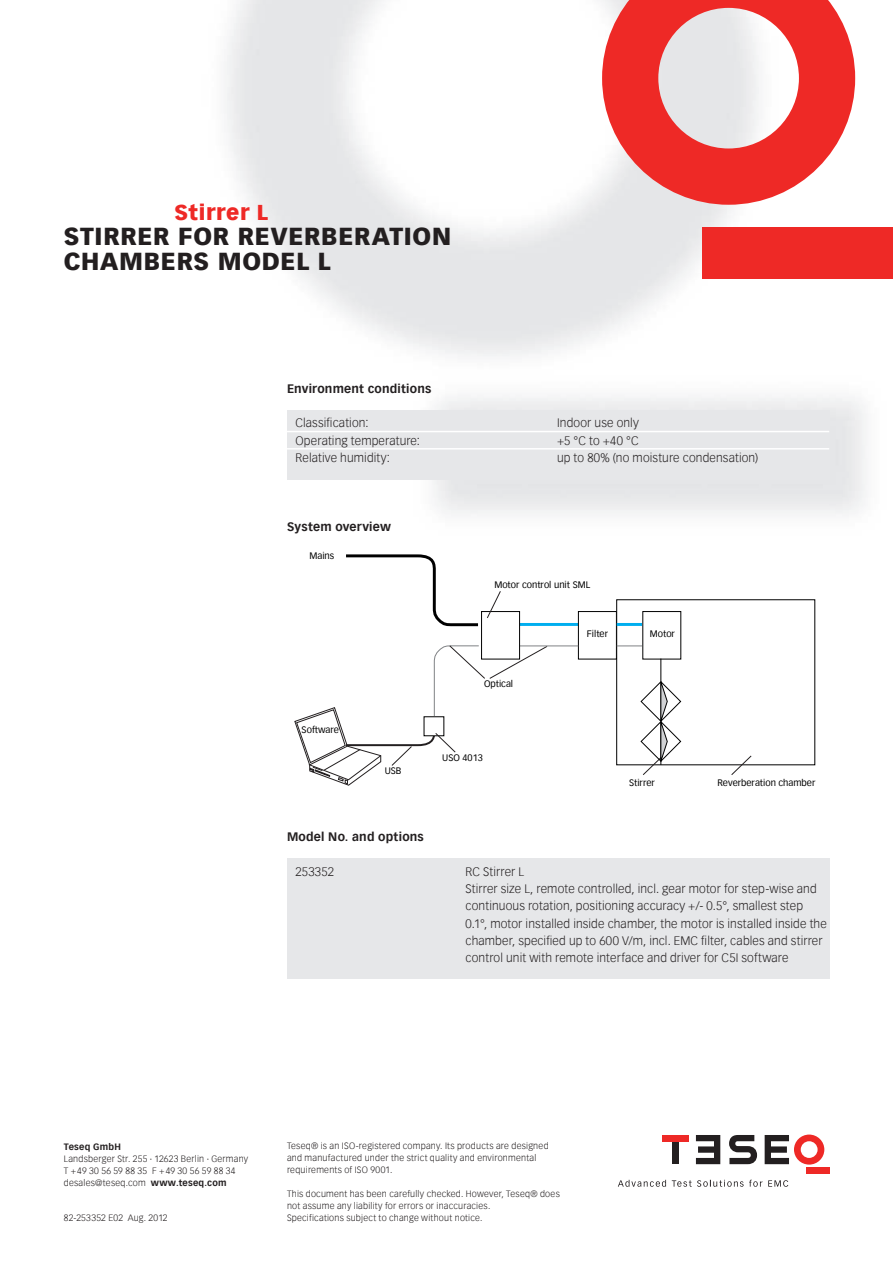
<style>
.page{position:relative;width:893px;height:1263px;background:#fff}
.page>*{position:absolute;margin:0;border:0;box-sizing:border-box;transform-origin:0 0}
.t1{font:900 24px/25.5px "Vectora Com";letter-spacing:.03em;color:#231f20}
.t2{font:900 21px "Vectora Com";color:#ee2926}
.t3{font:300 12px/17.2px "Vectora Com";letter-spacing:.01em;color:#231f20}
.t4{font:700 12px "Vectora Com";letter-spacing:.015em;color:#231f20}
.t5{font:9.15px "Vectora Com";color:#000}
.t6{font:300 9px/12px "Vectora Com";letter-spacing:.025em;color:#231f20}
.t7{font:700 9px "Vectora Com";letter-spacing:.03em;color:#231f20}
.s1{font-weight:700}
</style>
<div class="page">
<div style="left:806px;top:1167px;width:23px;height:6px;background:#ee2926"></div>
<svg style="left:765px;top:1134px;width:59px;height:30px"></svg>
<svg style="left:696px;top:1135px;width:24px;height:29px"></svg>
<div style="left:672px;top:1141px;width:7px;height:23px;background:#231f20"></div>
<div style="left:662px;top:1135px;width:27px;height:6px;background:#ee2926"></div>
<svg style="left:618px;top:1180px;width:48px;height:6px"></svg>
<svg style="left:672px;top:1180px;width:90px;height:6px"></svg>
<svg style="left:768px;top:1180px;width:20px;height:6px"></svg>
<svg style="left:729px;top:1135px;width:28px;height:29px"></svg>
<img style="left:225px;top:0;width:668px;height:514px">
<div style="left:702px;top:228px;width:191px;height:51px;background:#ee2926"></div>
<svg style="left:602px;top:0;width:253px;height:205px;fill:#ee2926"></svg>
<svg style="left:520px;top:621px;width:58px;height:6px"></svg>
<svg style="left:346px;top:554px;width:132px;height:73px"></svg>
<div style="left:578px;top:611px;width:38px;height:48px;border:1px solid #000"></div>
<svg style="left:614px;top:621px;width:29px;height:6px"></svg>
<svg style="left:616px;top:645px;width:27px;height:2px"></svg>
<svg style="left:731px;top:755px;width:20px;height:20px"></svg>
<hr style="left:660px;top:659px;width:1px;height:106px;background:#000">
<svg style="left:641px;top:681px;width:40px;height:94px"></svg>
<svg style="left:294px;top:644px;width:285px;height:142px"></svg>
<div style="left:482px;top:611px;width:38px;height:48px;background:#fff"></div>
<div style="left:481px;top:611px;width:39px;height:48px;border:1px solid #000"></div>
<svg style="left:487px;top:591px;width:14px;height:27px"></svg>
<div style="left:287px;top:410px;width:542px;height:69px;background:#e6e7e9"></div>
<hr style="left:287px;top:431px;width:542px;height:1px;background:#fff">
<hr style="left:287px;top:448px;width:542px;height:1px;background:#fff">
<div style="left:287px;top:858px;width:542px;height:121px;background:#e6e7e9"></div>
<h2 class="t2" style="left:174px;top:200px;width:94px">STIRRER L</h2>
<h1 class="t1" style="left:64px;top:223px;width:389px">STIRRER FOR REVERBERATION<br>CHAMBERS MODEL L</h1>
<p class="t4" style="left:287px;top:381px;width:146px">Environment conditions</p>
<p class="t3" style="left:296px;top:414px;width:74px">Classification:</p>
<p class="t3" style="left:557px;top:414px;width:83px">Indoor use only</p>
<p class="t3" style="left:296px;top:432px;width:126px">Operating temperature:</p>
<p class="t3" style="left:557px;top:432px;width:83px">+5 °C to +40 °C</p>
<p class="t3" style="left:296px;top:449px;width:96px">Relative humidity:</p>
<p class="t3" style="left:557px;top:449px;width:203px">up to 80% (no moisture condensation)</p>
<p class="t4" style="left:287px;top:519px;width:105px">System overview</p>
<p class="t5" style="left:309px;top:550px;width:26px">Mains</p>
<p class="t5" style="left:302px;top:724px;width:39px">Software</p>
<p class="t5" style="left:385px;top:766px;width:18px">USB</p>
<p class="t4" style="left:287px;top:830px;width:138px">Model No. and options</p>
<p class="t5" style="left:494px;top:579px;width:97px">Motor control unit SML</p>
<p class="t5" style="left:484px;top:679px;width:31px">Optical</p>
<p class="t5" style="left:442px;top:752px;width:42px">USO 4013</p>
<p class="t5" style="left:587px;top:628px;width:23px">Filter</p>
<p class="t5" style="left:650px;top:628px;width:27px">Motor</p>
<p class="t5" style="left:629px;top:777px;width:27px">Stirrer</p>
<p class="t5" style="left:717px;top:777px;width:99px">Reverberation chamber</p>
<p class="t3" style="left:296px;top:863px;width:40px">253352</p>
<p class="t3" style="left:466px;top:863px;width:363px">RC Stirrer L<br>Stirrer size L, remote controlled, incl. gear motor for step-wise and continuous rotation, positioning accuracy +/- 0.5°, smallest step 0.1°, motor installed inside chamber, the motor is installed inside the chamber, specified up to 600 V/m, incl. EMC filter, cables and stirrer control unit with remote interface and driver for C5I software</p>
<p class="t7" style="left:64px;top:1142px;width:59px">Teseq GmbH</p>
<p class="t6" style="left:64px;top:1153px;width:186px">Landsberger Str. 255 · 12623 Berlin · Germany<br>T +49 30 56 59 88 35 F +49 30 56 59 88 34 desales@teseq.com <span class="s1">www.teseq.com</span></p>
<p class="t6" style="left:287px;top:1140px;width:263px">Teseq® is an ISO-registered company. Its products are designed and manufactured under the strict quality and environmental requirements of ISO 9001.</p>
<p class="t6" style="left:287px;top:1188px;width:274px">This document has been carefully checked. However, Teseq® does not assume any liability for errors or inaccuracies.</p>
<p class="t6" style="left:64px;top:1212px;width:105px">82-253352 E02 Aug. 2012</p>
<p class="t6" style="left:287px;top:1212px;width:197px">Specifications subject to change without notice.</p>
</div>
